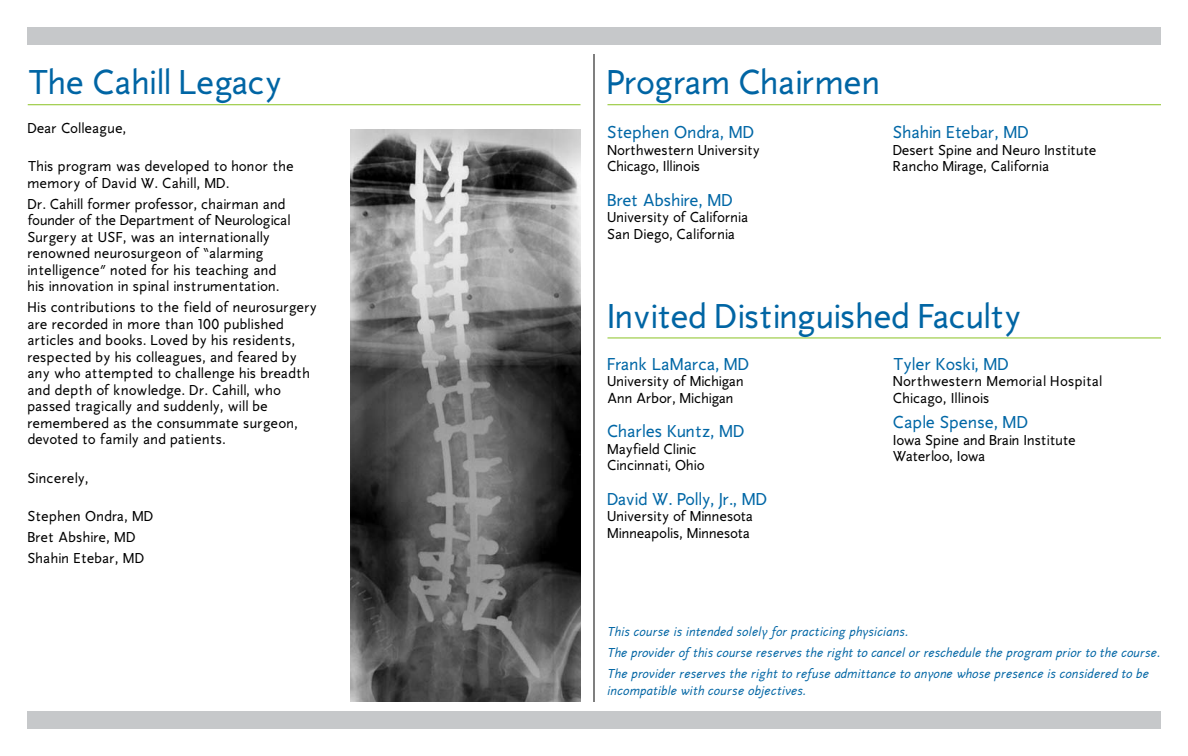
<style>
.page{position:relative;width:1188px;height:756px;background:#fff}
.page>*{position:absolute;margin:0;border:0;box-sizing:border-box;transform-origin:0 0}
.t1{font:36px "AS Full Life Sans";color:#0065a4}
.t2{font:18px "AS Full Life Sans";letter-spacing:.005em;color:#0067a6}
.t3{font:15px/16.5px "AS Full Life Sans";letter-spacing:.005em;color:#000}
.t4{font:italic 13.5px/21px "AS Full Life Sans";letter-spacing:.015em;color:#0065a4}
</style>
<div class="page">
<hr style="left:28px;top:104px;width:552px;height:1px;background:#97c93c">
<hr style="left:608px;top:104px;width:553px;height:1px;background:#97c93c">
<div style="left:27px;top:27px;width:1134px;height:18px;background:#c6c8ca"></div>
<div style="left:27px;top:711px;width:1134px;height:18px;background:#c6c8ca"></div>
<hr style="left:594px;top:54px;width:1px;height:648px;background:#000">
<img style="left:351px;top:129px;width:229px;height:573px">
<hr style="left:608px;top:337px;width:553px;height:2px;background:#97c93c">
<h1 class="t1" style="left:28px;top:62px;width:256px">The Cahill Legacy</h1>
<p class="t3" style="left:28px;top:120px;width:100px">Dear Colleague,</p>
<p class="t3" style="left:28px;top:158px;width:268px">This program was developed to honor the memory of David W. Cahill, MD.</p>
<p class="t3" style="left:28px;top:196px;width:264px">Dr. Cahill former professor, chairman and founder of the Department of Neurological Surgery at USF, was an internationally renowned neurosurgeon of “alarming intelligence” noted for his teaching and his innovation in spinal instrumentation.</p>
<p class="t3" style="left:28px;top:299px;width:291px">His contributions to the field of neurosurgery are recorded in more than 100 published articles and books. Loved by his residents, respected by his colleagues, and feared by any who attempted to challenge his breadth and depth of knowledge. Dr. Cahill, who passed tragically and suddenly, will be remembered as the consummate surgeon, devoted to family and patients.</p>
<p class="t3" style="left:28px;top:470px;width:63px">Sincerely,</p>
<p class="t3" style="left:28px;top:505px;width:128px;line-height:21px">Stephen Ondra, MD<br>Bret Abshire, MD<br>Shahin Etebar, MD</p>
<h1 class="t1" style="left:608px;top:62px;width:275px">Program Chairmen</h1>
<p class="t2" style="left:608px;top:122px;width:149px">Stephen Ondra, MD</p>
<p class="t3" style="left:608px;top:142px;width:154px">Northwestern University<br>Chicago, Illinois</p>
<p class="t2" style="left:608px;top:190px;width:127px">Bret Abshire, MD</p>
<p class="t3" style="left:608px;top:209px;width:143px">University of California<br>San Diego, California</p>
<p class="t2" style="left:893px;top:122px;width:138px">Shahin Etebar, MD</p>
<p class="t3" style="left:893px;top:142px;width:205px">Desert Spine and Neuro Institute<br>Rancho Mirage, California</p>
<h1 class="t1" style="left:608px;top:296px;width:416px">Invited Distinguished Faculty</h1>
<p class="t2" style="left:608px;top:354px;width:144px">Frank LaMarca, MD</p>
<p class="t3" style="left:608px;top:373px;width:138px">University of Michigan<br>Ann Arbor, Michigan</p>
<p class="t2" style="left:608px;top:421px;width:139px">Charles Kuntz, MD</p>
<p class="t3" style="left:608px;top:441px;width:99px">Mayfield Clinic<br>Cincinnati, Ohio</p>
<p class="t2" style="left:608px;top:489px;width:162px">David W. Polly, Jr., MD</p>
<p class="t3" style="left:608px;top:508px;width:147px">University of Minnesota<br>Minneapolis, Minnesota</p>
<p class="t2" style="left:893px;top:354px;width:118px">Tyler Koski, MD</p>
<p class="t3" style="left:893px;top:373px;width:211px">Northwestern Memorial Hospital<br>Chicago, Illinois</p>
<p class="t2" style="left:893px;top:412px;width:137px">Caple Spense, MD</p>
<p class="t3" style="left:893px;top:432px;width:185px">Iowa Spine and Brain Institute<br>Waterloo, Iowa</p>
<p class="t4" style="left:608px;top:621px;width:554px">This course is intended solely for practicing physicians.<br>The provider of this course reserves the right to cancel or reschedule the program prior to the course.<br>The provider reserves the right to refuse admittance to anyone whose presence is considered to be</p>
<p class="t4" style="left:608px;top:680px;width:200px">incompatible with course objectives.</p>
</div>
